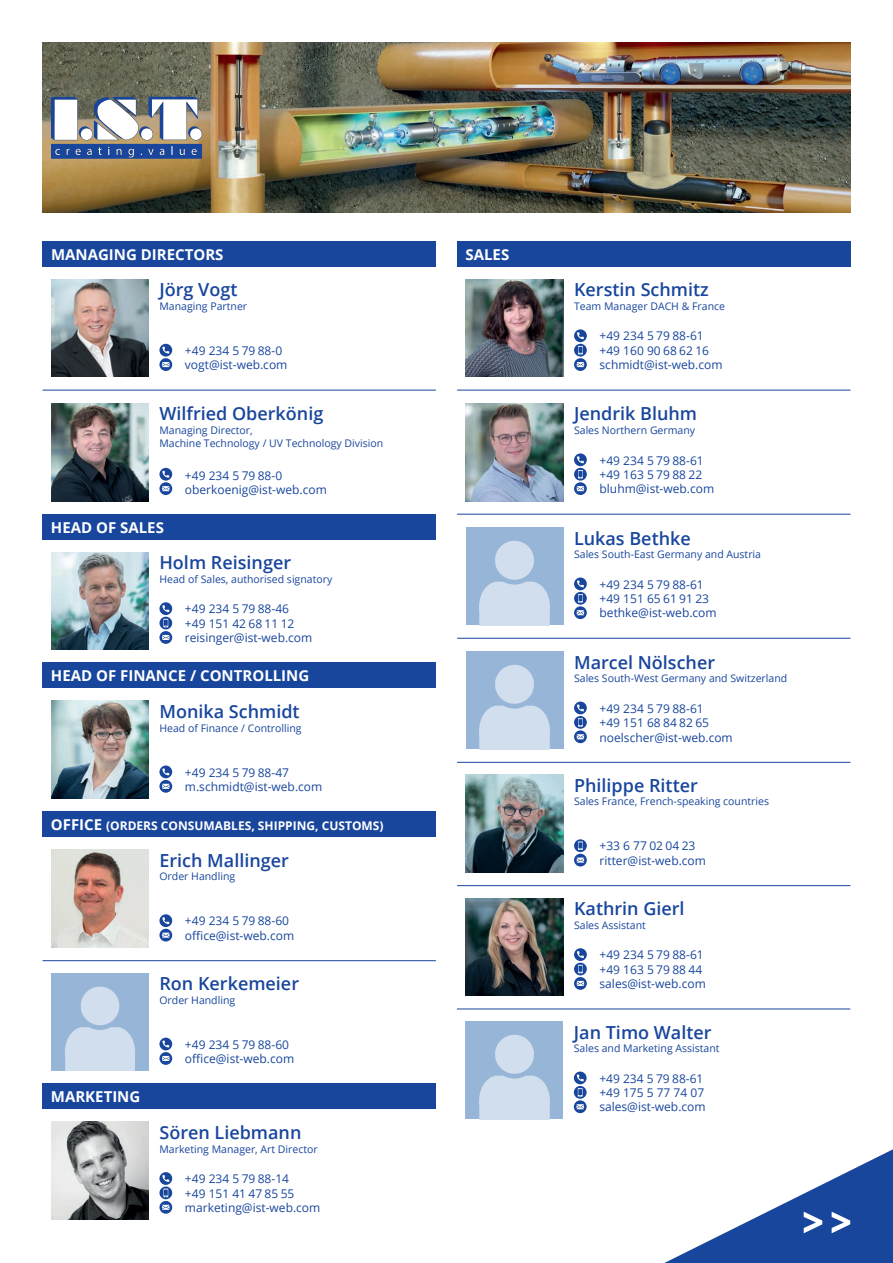
<style>
.page{position:relative;width:893px;height:1263px;background:#fff}
.page>*{position:absolute;margin:0;border:0;box-sizing:border-box;transform-origin:0 0}
.t1{font:600 18px "Open Sans";color:#18469d}
.t2{font:700 15px "Open Sans";color:#fff}
.t3{font:12px/14.4px "Open Sans";color:#18469d}
.t4{font:700 12px "Open Sans";color:#fff}
.t5{font:10.5px/13.5px "Open Sans";color:#18469d}
.s1{font-size:15px}
</style>
<div class="page">
<div style="left:457px;top:241px;width:393px;height:25px;background:#18469d"></div>
<div style="left:43px;top:241px;width:393px;height:25px;background:#18469d"></div>
<div style="left:43px;top:514px;width:393px;height:25px;background:#18469d"></div>
<div style="left:43px;top:663px;width:393px;height:25px;background:#18469d"></div>
<div style="left:43px;top:811px;width:393px;height:26px;background:#18469d"></div>
<svg style="left:574px;top:358px;width:13px;height:13px"></svg>
<svg style="left:577px;top:362px;width:7px;height:5px"></svg>
<svg style="left:574px;top:344px;width:13px;height:13px"></svg>
<svg style="left:578px;top:346px;width:5px;height:8px"></svg>
<svg style="left:574px;top:329px;width:13px;height:13px"></svg>
<svg style="left:577px;top:332px;width:7px;height:7px"></svg>
<svg style="left:574px;top:482px;width:13px;height:13px"></svg>
<svg style="left:577px;top:486px;width:7px;height:5px"></svg>
<svg style="left:574px;top:468px;width:13px;height:13px"></svg>
<svg style="left:578px;top:470px;width:5px;height:8px"></svg>
<svg style="left:574px;top:453px;width:13px;height:13px"></svg>
<svg style="left:577px;top:456px;width:7px;height:7px"></svg>
<svg style="left:574px;top:606px;width:13px;height:13px"></svg>
<svg style="left:577px;top:610px;width:7px;height:5px"></svg>
<svg style="left:574px;top:592px;width:13px;height:13px"></svg>
<svg style="left:578px;top:594px;width:5px;height:8px"></svg>
<svg style="left:574px;top:577px;width:13px;height:13px"></svg>
<svg style="left:577px;top:580px;width:7px;height:7px"></svg>
<svg style="left:574px;top:730px;width:13px;height:13px"></svg>
<svg style="left:577px;top:734px;width:7px;height:5px"></svg>
<svg style="left:574px;top:716px;width:13px;height:13px"></svg>
<svg style="left:578px;top:718px;width:5px;height:9px"></svg>
<svg style="left:574px;top:702px;width:13px;height:12px"></svg>
<svg style="left:577px;top:704px;width:7px;height:7px"></svg>
<svg style="left:574px;top:854px;width:13px;height:12px"></svg>
<svg style="left:577px;top:857px;width:7px;height:6px"></svg>
<svg style="left:574px;top:839px;width:13px;height:13px"></svg>
<svg style="left:578px;top:841px;width:5px;height:9px"></svg>
<svg style="left:574px;top:977px;width:13px;height:13px"></svg>
<svg style="left:577px;top:981px;width:7px;height:5px"></svg>
<svg style="left:574px;top:963px;width:13px;height:12px"></svg>
<svg style="left:578px;top:965px;width:5px;height:8px"></svg>
<svg style="left:574px;top:948px;width:13px;height:13px"></svg>
<svg style="left:577px;top:951px;width:7px;height:7px"></svg>
<svg style="left:574px;top:1100px;width:13px;height:13px"></svg>
<svg style="left:576px;top:1104px;width:8px;height:5px"></svg>
<svg style="left:574px;top:1086px;width:13px;height:13px"></svg>
<svg style="left:578px;top:1088px;width:5px;height:8px"></svg>
<svg style="left:574px;top:1071px;width:13px;height:13px"></svg>
<svg style="left:577px;top:1074px;width:7px;height:7px"></svg>
<svg style="left:159px;top:358px;width:13px;height:13px"></svg>
<svg style="left:162px;top:362px;width:8px;height:5px"></svg>
<svg style="left:159px;top:344px;width:13px;height:13px"></svg>
<svg style="left:162px;top:347px;width:7px;height:7px"></svg>
<svg style="left:159px;top:482px;width:13px;height:13px"></svg>
<svg style="left:162px;top:486px;width:8px;height:5px"></svg>
<svg style="left:159px;top:468px;width:13px;height:13px"></svg>
<svg style="left:162px;top:471px;width:7px;height:7px"></svg>
<hr style="left:457px;top:390px;width:393px;height:1px;background:#18469d">
<hr style="left:43px;top:390px;width:393px;height:1px;background:#18469d">
<hr style="left:457px;top:514px;width:393px;height:1px;background:#18469d">
<hr style="left:457px;top:638px;width:393px;height:1px;background:#18469d">
<hr style="left:457px;top:762px;width:393px;height:1px;background:#18469d">
<hr style="left:457px;top:885px;width:393px;height:1px;background:#18469d">
<hr style="left:457px;top:1008px;width:393px;height:1px;background:#18469d">
<hr style="left:43px;top:960px;width:393px;height:1px;background:#18469d">
<svg style="left:159px;top:631px;width:13px;height:13px"></svg>
<svg style="left:162px;top:635px;width:8px;height:5px"></svg>
<svg style="left:159px;top:617px;width:13px;height:12px"></svg>
<svg style="left:163px;top:619px;width:5px;height:8px"></svg>
<svg style="left:159px;top:602px;width:13px;height:13px"></svg>
<svg style="left:162px;top:605px;width:7px;height:7px"></svg>
<svg style="left:159px;top:780px;width:13px;height:13px"></svg>
<svg style="left:162px;top:784px;width:8px;height:5px"></svg>
<svg style="left:159px;top:765px;width:13px;height:13px"></svg>
<svg style="left:162px;top:768px;width:7px;height:7px"></svg>
<div style="left:159px;top:929px;width:13px;height:12px;background:#18469d;border-radius:50%"></div>
<svg style="left:162px;top:932px;width:8px;height:6px"></svg>
<svg style="left:159px;top:914px;width:13px;height:13px"></svg>
<svg style="left:162px;top:917px;width:7px;height:7px"></svg>
<svg style="left:159px;top:1052px;width:13px;height:13px"></svg>
<svg style="left:162px;top:1056px;width:8px;height:5px"></svg>
<svg style="left:159px;top:1038px;width:13px;height:12px"></svg>
<svg style="left:162px;top:1040px;width:7px;height:7px"></svg>
<div style="left:43px;top:1084px;width:393px;height:25px;background:#18469d"></div>
<svg style="left:159px;top:1201px;width:13px;height:13px"></svg>
<svg style="left:162px;top:1205px;width:8px;height:5px"></svg>
<svg style="left:159px;top:1186px;width:13px;height:13px"></svg>
<svg style="left:163px;top:1189px;width:5px;height:8px"></svg>
<svg style="left:159px;top:1172px;width:13px;height:13px"></svg>
<svg style="left:162px;top:1175px;width:7px;height:7px"></svg>
<svg style="left:664px;top:1149px;width:229px;height:114px"></svg>
<img style="left:77px;top:43px;width:773px;height:170px">
<img style="left:43px;top:43px;width:34px;height:170px">
<svg style="left:51px;top:97px;width:151px;height:61px"></svg>
<img style="left:51px;top:279px;width:98px;height:98px">
<img style="left:51px;top:403px;width:98px;height:98px">
<img style="left:51px;top:552px;width:98px;height:98px">
<img style="left:51px;top:701px;width:98px;height:98px">
<img style="left:51px;top:850px;width:98px;height:97px">
<img style="left:51px;top:973px;width:98px;height:98px">
<img style="left:51px;top:1122px;width:98px;height:98px">
<img style="left:466px;top:279px;width:97px;height:98px">
<img style="left:466px;top:403px;width:97px;height:98px">
<img style="left:466px;top:527px;width:97px;height:98px">
<img style="left:466px;top:651px;width:97px;height:98px">
<img style="left:466px;top:775px;width:97px;height:97px">
<img style="left:466px;top:898px;width:97px;height:98px">
<img style="left:465px;top:1021px;width:98px;height:98px">
<p class="t2" style="left:51px;top:244px;width:174px">MANAGING DIRECTORS</p>
<p class="t2" style="left:465px;top:244px;width:45px">SALES</p>
<h1 class="t1" style="left:159px;top:277px;width:80px">Jörg Vogt</h1>
<p class="t5" style="left:159px;top:299px;width:89px">Managing Partner</p>
<p class="t3" style="left:185px;top:343px;width:104px">+49 234 5 79 88-0 vogt@ist-web.com</p>
<h1 class="t1" style="left:159px;top:402px;width:165px">Wilfried Oberkönig</h1>
<p class="t5" style="left:159px;top:423px;width:225px">Managing Director,<br>Machine Technology / UV Technology Division</p>
<p class="t3" style="left:185px;top:468px;width:143px">+49 234 5 79 88-0 oberkoenig@ist-web.com</p>
<p class="t2" style="left:51px;top:516px;width:115px">HEAD OF SALES</p>
<h1 class="t1" style="left:159px;top:550px;width:133px">Holm Reisinger</h1>
<p class="t5" style="left:159px;top:572px;width:174px">Head of Sales, authorised signatory</p>
<p class="t3" style="left:185px;top:601px;width:129px">+49 234 5 79 88-46 +49 151 42 68 11 12 reisinger@ist-web.com</p>
<p class="t2" style="left:51px;top:665px;width:260px">HEAD OF FINANCE / CONTROLLING</p>
<h1 class="t1" style="left:159px;top:699px;width:142px">Monika Schmidt</h1>
<p class="t5" style="left:159px;top:721px;width:144px">Head of Finance / Controlling</p>
<p class="t3" style="left:185px;top:765px;width:139px">+49 234 5 79 88-47 m.schmidt@ist-web.com</p>
<p class="t4" style="left:51px;top:817px;width:334px"><span class="s1">OFFICE</span> (ORDERS CONSUMABLES, SHIPPING, CUSTOMS)</p>
<p class="t2" style="left:51px;top:1086px;width:91px">MARKETING</p>
<h1 class="t1" style="left:159px;top:848px;width:131px">Erich Mallinger</h1>
<p class="t5" style="left:159px;top:870px;width:77px">Order Handling</p>
<p class="t3" style="left:185px;top:914px;width:111px">+49 234 5 79 88-60 office@ist-web.com</p>
<h1 class="t1" style="left:159px;top:971px;width:141px">Ron Kerkemeier</h1>
<p class="t5" style="left:159px;top:993px;width:77px">Order Handling</p>
<p class="t3" style="left:185px;top:1037px;width:111px">+49 234 5 79 88-60 office@ist-web.com</p>
<h1 class="t1" style="left:159px;top:1120px;width:144px">Sören Liebmann</h1>
<p class="t5" style="left:159px;top:1142px;width:160px">Marketing Manager, Art Director</p>
<p class="t3" style="left:185px;top:1171px;width:137px">+49 234 5 79 88-14<br>+49 151 41 47 85 55 marketing@ist-web.com</p>
<h1 class="t1" style="left:574px;top:277px;width:136px">Kerstin Schmitz</h1>
<p class="t5" style="left:574px;top:299px;width:152px">Team Manager DACH &amp; France</p>
<p class="t3" style="left:600px;top:329px;width:124px">+49 234 5 79 88-61 +49 160 90 68 62 16 schmidt@ist-web.com</p>
<h1 class="t1" style="left:574px;top:402px;width:125px">Jendrik Bluhm</h1>
<p class="t5" style="left:574px;top:423px;width:123px">Sales Northern Germany</p>
<p class="t3" style="left:600px;top:453px;width:116px">+49 234 5 79 88-61 +49 163 5 79 88 22 bluhm@ist-web.com</p>
<h1 class="t1" style="left:574px;top:526px;width:118px">Lukas Bethke</h1>
<p class="t5" style="left:574px;top:547px;width:189px">Sales South-East Germany and Austria</p>
<p class="t3" style="left:600px;top:577px;width:119px">+49 234 5 79 88-61 +49 151 65 61 91 23 bethke@ist-web.com</p>
<h1 class="t1" style="left:574px;top:650px;width:143px">Marcel Nölscher</h1>
<p class="t5" style="left:574px;top:671px;width:215px">Sales South-West Germany and Switzerland</p>
<p class="t3" style="left:600px;top:701px;width:135px">+49 234 5 79 88-61<br>+49 151 68 84 82 65 noelscher@ist-web.com</p>
<h1 class="t1" style="left:574px;top:773px;width:125px">Philippe Ritter</h1>
<p class="t5" style="left:574px;top:795px;width:196px">Sales France, French-speaking countries</p>
<p class="t3" style="left:600px;top:838px;width:108px">+33 6 77 02 04 23 ritter@ist-web.com</p>
<h1 class="t1" style="left:574px;top:896px;width:112px">Kathrin Gierl</h1>
<p class="t5" style="left:574px;top:918px;width:73px">Sales Assistant</p>
<p class="t3" style="left:600px;top:947px;width:108px">+49 234 5 79 88-61 +49 163 5 79 88 44 sales@ist-web.com</p>
<h1 class="t1" style="left:574px;top:1020px;width:139px">Jan Timo Walter</h1>
<p class="t5" style="left:574px;top:1041px;width:147px">Sales and Marketing Assistant</p>
<p class="t3" style="left:599px;top:1071px;width:108px">+49 234 5 79 88-61 +49 175 5 77 74 07 sales@ist-web.com</p>
</div>
